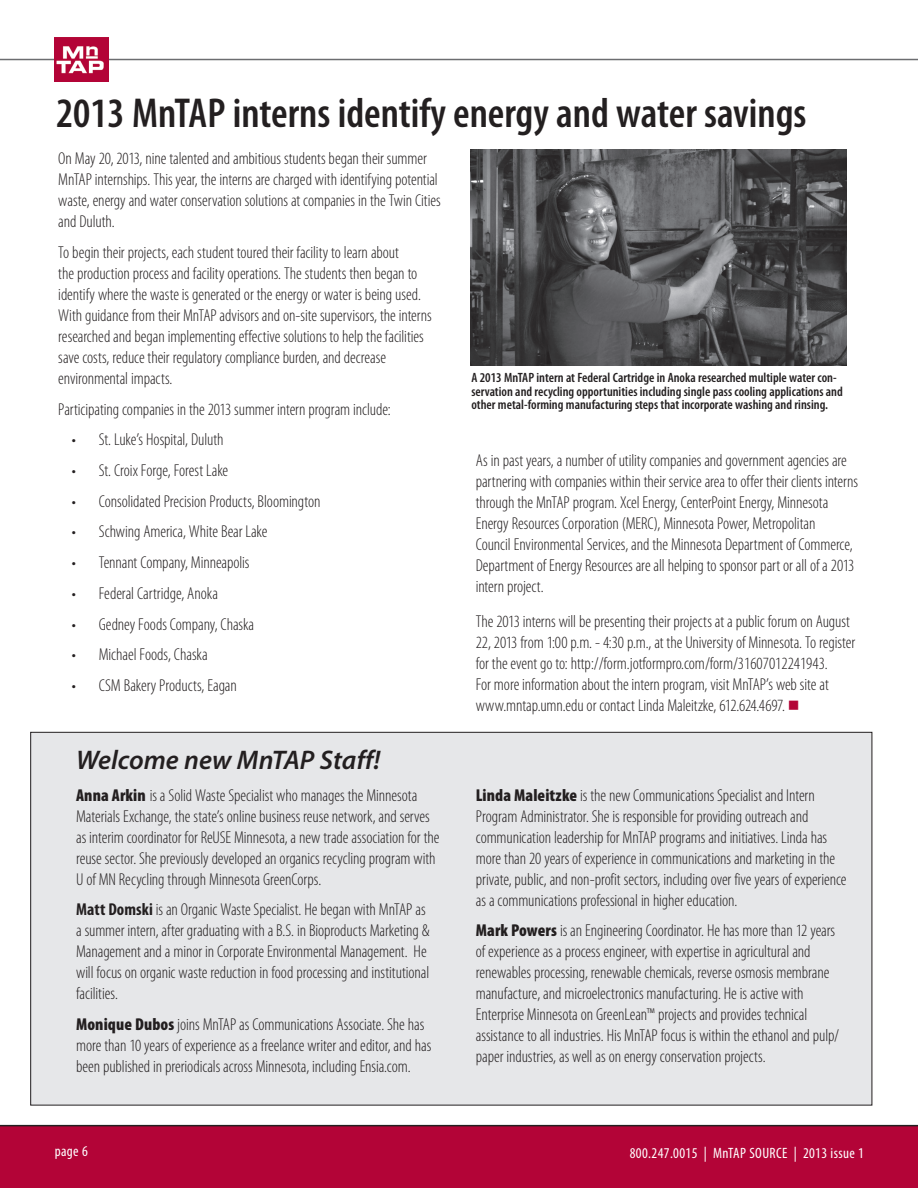
<style>
.page{position:relative;width:918px;height:1188px;background:#fff}
.page>*{position:absolute;margin:0;border:0;box-sizing:border-box;transform-origin:0 0}
.t1{font:600 condensed 42px "Myriad Pro";color:#231f20}
.t2{font:italic 600 27px "Myriad Pro";color:#231f20}
.t3{font:300 condensed 17.25px/21px "Myriad Pro";letter-spacing:-.005em;color:#231f20}
.t4{font:condensed 15px "Myriad Pro";letter-spacing:.025em;color:#fff}
.t5{font:600 condensed 13.5px/13.5px "Myriad Pro";color:#231f20}
.s1{color:#b30437}
.s2{font-weight:900}
.s3{font-weight:700}
</style>
<div class="page">
<div style="left:0;top:1125px;width:918px;height:63px;background:#b30437"></div>
<hr style="left:0;top:59px;width:918px;height:1px;background:#6c6d70">
<img style="left:54px;top:38px;width:54px;height:44px">
<img style="left:471px;top:149px;width:376px;height:216px">
<div style="left:31px;top:732px;width:841px;height:373px;background:#e6e7e9"></div>
<h1 class="t1" style="left:56px;top:90px;width:752px">2013 MnTAP interns identify energy and water savings</h1>
<p class="t3" style="left:58px;top:148px;width:384px">On May 20, 2013, nine talented and ambitious students began their summer MnTAP internships. This year, the interns are charged with identifying potential waste, energy and water conservation solutions at companies in the Twin Cities and Duluth.</p>
<p class="t3" style="left:58px;top:242px;width:375px">To begin their projects, each student toured their facility to learn about<br>the production process and facility operations. The students then began to identify where the waste is generated or the energy or water is being used.<br>With guidance from their MnTAP advisors and on-site supervisors, the interns researched and began implementing effective solutions to help the facilities save costs, reduce their regulatory compliance burden, and decrease environmental impacts.</p>
<p class="t3" style="left:58px;top:399px;width:334px">Participating companies in the 2013 summer intern program include:</p>
<p class="t3" style="left:72px;top:429px;width:153px">• St. Luke’s Hospital, Duluth</p>
<p class="t3" style="left:72px;top:460px;width:158px">• St. Croix Forge, Forest Lake</p>
<p class="t3" style="left:72px;top:491px;width:250px">• Consolidated Precision Products, Bloomington</p>
<p class="t3" style="left:72px;top:522px;width:197px">• Schwing America, White Bear Lake</p>
<p class="t3" style="left:72px;top:552px;width:179px">• Tennant Company, Minneapolis</p>
<p class="t3" style="left:72px;top:583px;width:148px">• Federal Cartridge, Anoka</p>
<p class="t3" style="left:72px;top:614px;width:184px">• Gedney Foods Company, Chaska</p>
<p class="t3" style="left:72px;top:645px;width:137px">• Michael Foods, Chaska</p>
<p class="t3" style="left:72px;top:675px;width:167px">• CSM Bakery Products, Eagan</p>
<p class="t5" style="left:471px;top:371px;width:373px">A 2013 MnTAP intern at Federal Cartridge in Anoka researched multiple water con&shy;servation and recycling opportunities including single pass cooling applications and other metal-forming manufacturing steps that incorporate washing and rinsing.</p>
<p class="t3" style="left:476px;top:451px;width:384px">As in past years, a number of utility companies and government agencies are partnering with companies within their service area to offer their clients interns through the MnTAP program. Xcel Energy, CenterPoint Energy, Minnesota Energy Resources Corporation (MERC), Minnesota Power, Metropolitan<br>Council Environmental Services, and the Minnesota Department of Commerce, Department of Energy Resources are all helping to sponsor part or all of a 2013 intern project.</p>
<p class="t3" style="left:476px;top:611px;width:381px">The 2013 interns will be presenting their projects at a public forum on August 22, 2013 from 1:00 p.m. - 4:30 p.m., at the University of Minnesota. To register for the event go to: http://form.jotformpro.com/form/31607012241943.<br>For more information about the intern program, visit MnTAP’s web site at www.mntap.umn.edu or contact Linda Maleitzke, 612.624.4697. <span class="s1">■</span></p>
<h2 class="t2" style="left:76px;top:743px;width:306px">Welcome new MnTAP Staff!</h2>
<p class="t3" style="left:76px;top:785px;width:365px"><span class="s2">Anna Arkin</span> is a Solid Waste Specialist who manages the Minnesota Materials Exchange, the state’s online business reuse network, and serves as interim coordinator for ReUSE Minnesota, a new trade association for the reuse sector. She previously developed an organics recycling program with U of MN Recycling through Minnesota GreenCorps.</p>
<p class="t3" style="left:76px;top:900px;width:355px"><span class="s3">Matt Domski</span> is an Organic Waste Specialist. He began with MnTAP as a summer intern, after graduating with a B.S. in Bioproducts Marketing &amp; Management and a minor in Corporate Environmental Management. He will focus on organic waste reduction in food processing and institutional facilities.</p>
<p class="t3" style="left:76px;top:1014px;width:357px"><span class="s2">Monique Dubos</span> joins MnTAP as Communications Associate. She has more than 10 years of experience as a freelance writer and editor, and has been published in preriodicals across Minnesota, including Ensia.com.</p>
<p class="t3" style="left:476px;top:785px;width:372px"><span class="s2">Linda Maleitzke</span> is the new Communications Specialist and Intern Program Administrator. She is responsible for providing outreach and communication leadership for MnTAP programs and initiatives. Linda has more than 20 years of experience in communications and marketing in the private, public, and non-profit sectors, including over five years of experience as a communications professional in higher education.</p>
<p class="t3" style="left:476px;top:921px;width:365px"><span class="s2">Mark Powers</span> is an Engineering Coordinator. He has more than 12 years of experience as a process engineer, with expertise in agricultural and renewables processing, renewable chemicals, reverse osmosis membrane manufacture, and microelectronics manufacturing. He is active with Enterprise Minnesota on GreenLean™ projects and provides technical assistance to all industries. His MnTAP focus is within the ethanol and pulp/ paper industries, as well as on energy conservation projects.</p>
<p class="t4" style="left:55px;top:1142px;width:35px">page 6</p>
<p class="t4" style="left:630px;top:1143px;width:236px">800.247.0015 | MnTAP SOURCE | 2013 issue 1</p>
</div>
